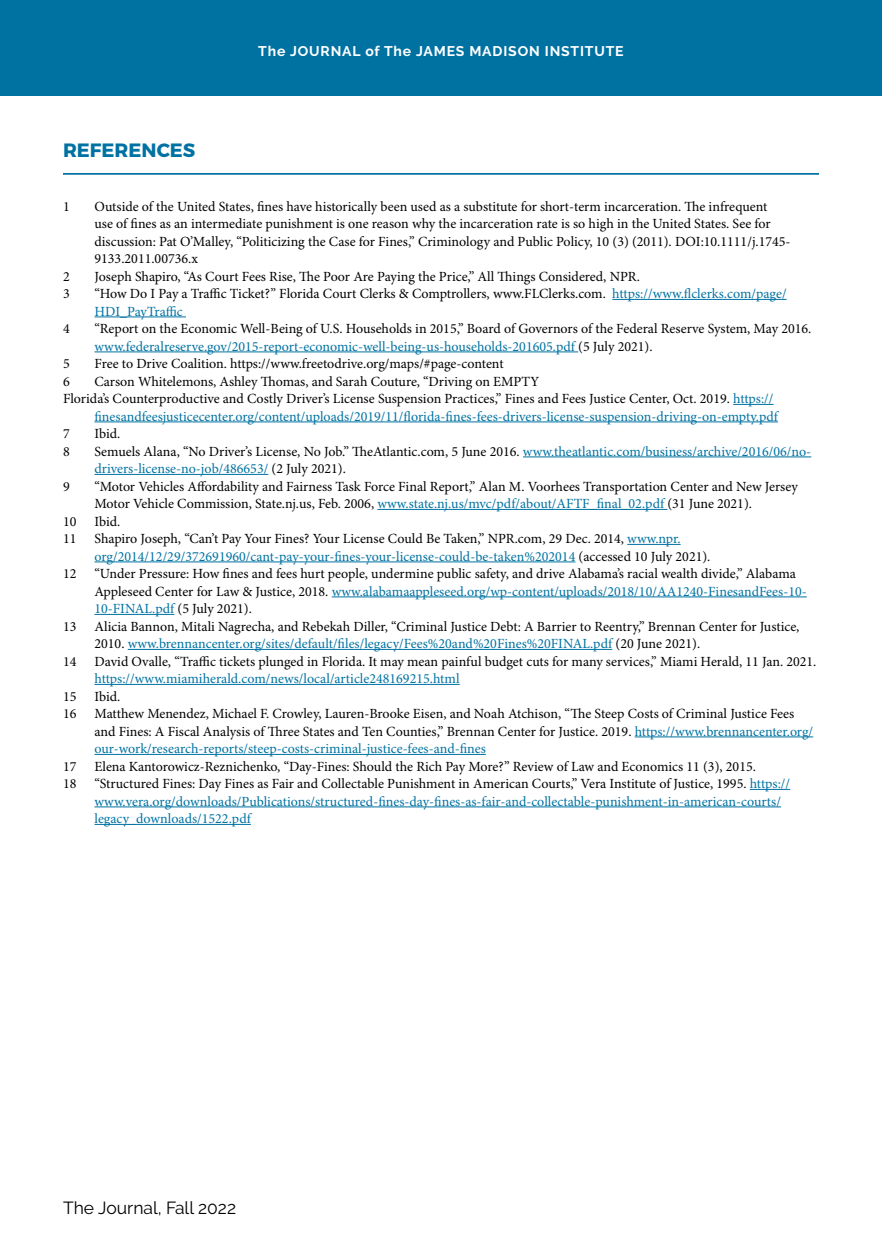
<style>
.page{position:relative;width:882px;height:1260px;background:#fff}
.page>*{position:absolute;margin:0;border:0;box-sizing:border-box;transform-origin:0 0}
.References_Header{font:700 19.25px "Montserrat";color:#0072a2}
.t1{font:17.5px "Raleway";color:#000}
.References{font:14px/17.5px "Minion Pro";color:#000}
.References-2{font:14px/17.5px "Minion Pro";color:#0072a2}
.t2{font:700 14px "Raleway";letter-spacing:.06em;color:#fff}
.s1{color:#0072a2}
.s2{color:#000}
</style>
<div class="page">
<hr style="left:612px;top:299px;width:175px;height:1px;background:#0072a2">
<hr style="left:94px;top:317px;width:92px;height:1px;background:#0072a2">
<hr style="left:94px;top:352px;width:484px;height:1px;background:#0072a2">
<hr style="left:733px;top:404px;width:41px;height:1px;background:#0072a2">
<hr style="left:94px;top:422px;width:684px;height:1px;background:#0072a2">
<hr style="left:523px;top:457px;width:288px;height:1px;background:#0072a2">
<hr style="left:94px;top:474px;width:174px;height:1px;background:#0072a2">
<hr style="left:377px;top:509px;width:290px;height:1px;background:#0072a2">
<hr style="left:627px;top:544px;width:54px;height:1px;background:#0072a2">
<hr style="left:94px;top:562px;width:481px;height:1px;background:#0072a2">
<hr style="left:332px;top:597px;width:475px;height:1px;background:#0072a2">
<hr style="left:94px;top:614px;width:80px;height:1px;background:#0072a2">
<hr style="left:128px;top:649px;width:484px;height:1px;background:#0072a2">
<hr style="left:94px;top:684px;width:366px;height:1px;background:#0072a2">
<hr style="left:635px;top:737px;width:178px;height:1px;background:#0072a2">
<hr style="left:94px;top:754px;width:392px;height:1px;background:#0072a2">
<hr style="left:750px;top:789px;width:40px;height:1px;background:#0072a2">
<hr style="left:94px;top:807px;width:687px;height:1px;background:#0072a2">
<hr style="left:94px;top:824px;width:157px;height:1px;background:#0072a2">
<div style="left:0;top:0;width:882px;height:96px;background:#0072a2"></div>
<hr style="left:63px;top:173px;width:756px;height:2px;background:#0072a2">
<p class="References_Header" style="left:63px;top:135px;width:134px">REFERENCES</p>
<p class="t2" style="left:258px;top:43px;width:367px">The JOURNAL of The JAMES MADISON INSTITUTE</p>
<p class="References" style="left:63px;top:198px;width:8px">1</p>
<p class="References" style="left:94px;top:198px;width:698px">Outside of the United States, fines have historically been used as a substitute for short-term incarceration. The infrequent<br>use of fines as an intermediate punishment is one reason why the incarceration rate is so high in the United States. See for discussion: Pat O’Malley, “Politicizing the Case for Fines,” Criminology and Public Policy, 10 (3) (2011). DOI:10.1111/j.1745- 9133.2011.00736.x</p>
<p class="References" style="left:63px;top:268px;width:8px">2</p>
<p class="References" style="left:94px;top:268px;width:547px">Joseph Shapiro, “As Court Fees Rise, The Poor Are Paying the Price,” All Things Considered, NPR.</p>
<p class="References" style="left:63px;top:285px;width:8px">3</p>
<p class="References" style="left:94px;top:285px;width:694px">“How Do I Pay a Traffic Ticket?” Florida Court Clerks &amp; Comptrollers, www.FLClerks.com. <span class="s1">https://www.flclerks.com/page/<br>HDI_PayTraffic</span></p>
<p class="References" style="left:63px;top:320px;width:8px">4</p>
<p class="References" style="left:94px;top:320px;width:718px">“Report on the Economic Well-Being of U.S. Households in 2015,” Board of Governors of the Federal Reserve System, May 2016. <span class="s1">www.federalreserve.gov/2015-report-economic-well-being-us-households-201605.pdf</span> (5 July 2021).</p>
<p class="References" style="left:63px;top:355px;width:8px">5</p>
<p class="References" style="left:94px;top:355px;width:411px">Free to Drive Coalition. https://www.freetodrive.org/maps/#page-content</p>
<p class="References" style="left:63px;top:373px;width:8px">6</p>
<p class="References" style="left:94px;top:373px;width:446px">Carson Whitelemons, Ashley Thomas, and Sarah Couture, “Driving on EMPTY</p>
<p class="References-2" style="left:94px;top:390px;width:685px;text-indent:-32px"><span class="s2">Florida’s Counterproductive and Costly Driver’s License Suspension Practices,” Fines and Fees Justice Center, Oct. 2019.</span> https:// finesandfeesjusticecenter.org/content/uploads/2019/11/florida-fines-fees-drivers-license-suspension-driving-on-empty.pdf</p>
<p class="References" style="left:63px;top:425px;width:8px">7</p>
<p class="References" style="left:94px;top:425px;width:27px">Ibid.</p>
<p class="References" style="left:63px;top:443px;width:8px">8</p>
<p class="References-2" style="left:94px;top:443px;width:718px"><span class="s2">Semuels Alana, “No Driver’s License, No Job.” TheAtlantic.com, 5 June 2016.</span> www.theatlantic.com/business/archive/2016/06/no&shy;drivers-license-no-job/486653/ <span class="s2">(2 July 2021).</span></p>
<p class="References" style="left:63px;top:478px;width:8px">9</p>
<p class="References" style="left:94px;top:478px;width:705px">“Motor Vehicles Affordability and Fairness Task Force Final Report,” Alan M. Voorhees Transportation Center and New Jersey<br>Motor Vehicle Commission, State.nj.us, Feb. 2006, <span class="s1">www.state.nj.us/mvc/pdf/about/AFTF_final_02.pdf</span> (31 June 2021).</p>
<p class="References" style="left:63px;top:513px;width:15px">10</p>
<p class="References" style="left:94px;top:513px;width:27px">Ibid.</p>
<p class="References" style="left:63px;top:530px;width:15px">11</p>
<p class="References" style="left:94px;top:530px;width:617px">Shapiro Joseph, “Can’t Pay Your Fines? Your License Could Be Taken,” NPR.com, 29 Dec. 2014, <span class="s1">www.npr. org/2014/12/29/372691960/cant-pay-your-fines-your-license-could-be-taken%202014</span> (accessed 10 July 2021).</p>
<p class="References" style="left:63px;top:565px;width:15px">12</p>
<p class="References" style="left:94px;top:565px;width:714px">“Under Pressure: How fines and fees hurt people, undermine public safety, and drive Alabama’s racial wealth divide,” Alabama<br>Appleseed Center for Law &amp; Justice, 2018. <span class="s1">www.alabamaappleseed.org/wp-content/uploads/2018/10/AA1240-FinesandFees-10-<br>10-FINAL.pdf</span> (5 July 2021).</p>
<p class="References" style="left:63px;top:618px;width:15px">13</p>
<p class="References" style="left:94px;top:618px;width:706px">Alicia Bannon, Mitali Nagrecha, and Rebekah Diller, “Criminal Justice Debt: A Barrier to Reentry,” Brennan Center for Justice,<br>2010. <span class="s1">www.brennancenter.org/sites/default/files/legacy/Fees%20and%20Fines%20FINAL.pdf</span> (20 June 2021).</p>
<p class="References" style="left:63px;top:653px;width:15px">14</p>
<p class="References" style="left:94px;top:653px;width:724px">David Ovalle, “Traffic tickets plunged in Florida. It may mean painful budget cuts for many services,” Miami Herald, 11 Jan. 2021. <span class="s1">https://www.miamiherald.com/news/local/article248169215.html</span></p>
<p class="References" style="left:63px;top:688px;width:15px">15</p>
<p class="References" style="left:94px;top:688px;width:27px">Ibid.</p>
<p class="References" style="left:63px;top:705px;width:15px">16</p>
<p class="References" style="left:94px;top:705px;width:720px">Matthew Menendez, Michael F. Crowley, Lauren-Brooke Eisen, and Noah Atchison, “The Steep Costs of Criminal Justice Fees and Fines: A Fiscal Analysis of Three States and Ten Counties,” Brennan Center for Justice. 2019. <span class="s1">https://www.brennancenter.org/ our-work/research-reports/steep-costs-criminal-justice-fees-and-fines</span></p>
<p class="References" style="left:63px;top:758px;width:15px">17</p>
<p class="References" style="left:94px;top:758px;width:663px">Elena Kantorowicz-Reznichenko, “Day-Fines: Should the Rich Pay More?” Review of Law and Economics 11 (3), 2015.</p>
<p class="References" style="left:63px;top:775px;width:15px">18</p>
<p class="References-2" style="left:94px;top:775px;width:697px"><span class="s2">“Structured Fines: Day Fines as Fair and Collectable Punishment in American Courts,” Vera Institute of Justice, 1995.</span> https:// www.vera.org/downloads/Publications/structured-fines-day-fines-as-fair-and-collectable-punishment-in-american-courts/ legacy_downloads/1522.pdf</p>
<p class="t1" style="left:63px;top:1197px;width:175px">The Journal, Fall 2022</p>
</div>
